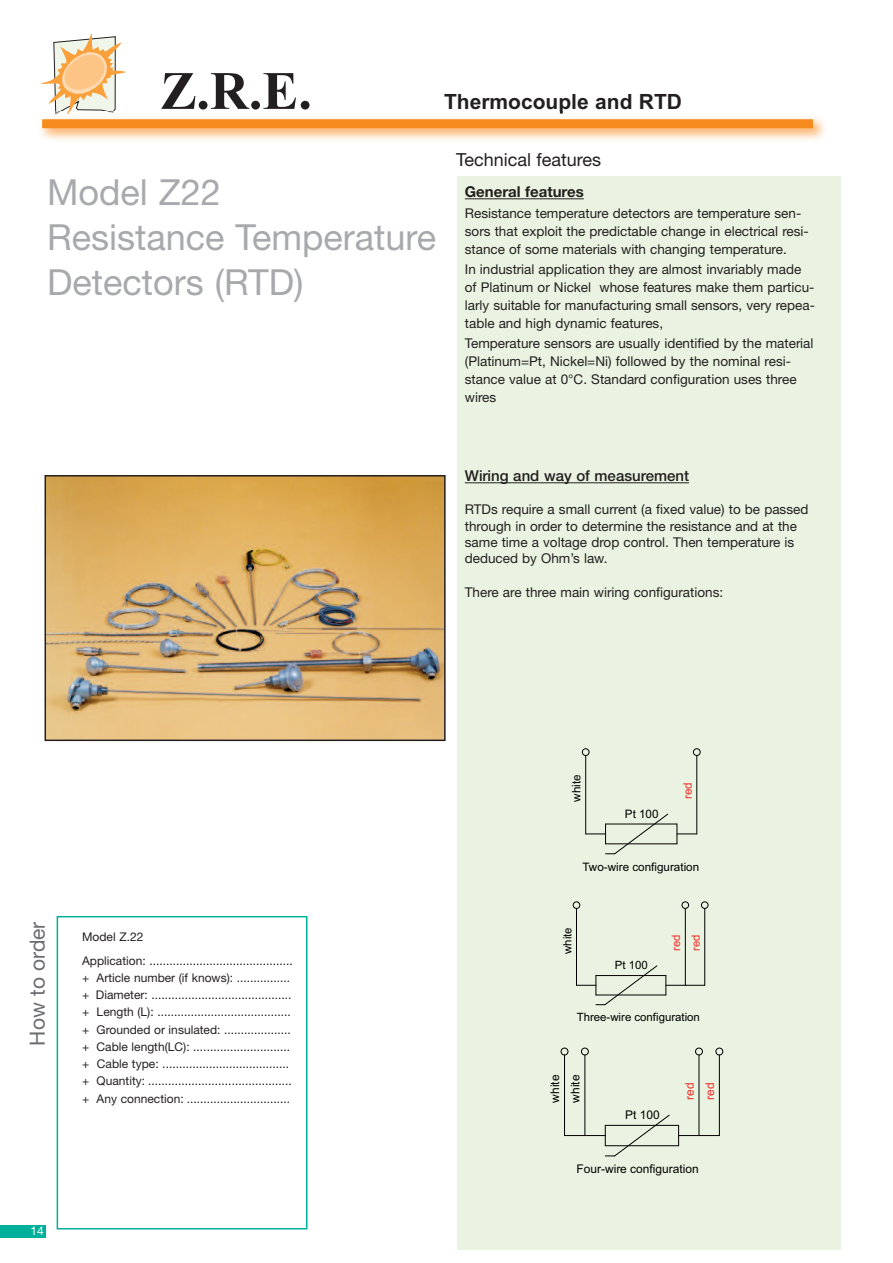
<style>
.page{position:relative;width:893px;height:1263px;background:#fff}
.page>*{position:absolute;margin:0;border:0;box-sizing:border-box;transform-origin:0 0}
.t1{font:700 54px "Times New Roman";color:#231f20}
.t2{font:36px/45px "Helvetica Neue LT Std";color:#a8a9ad}
.t3{font:700 21px "Arial";color:#231f20}
.t4{font:21px "Helvetica Neue LT Std";color:#6c6d70}
.t5{font:18px "Helvetica Neue LT Std";color:#231f20}
.t6{font:500 15px "Helvetica Neue LT Std";color:#231f20}
.t7{font:700 15px "Helvetica Neue LT Std";color:#231f20}
.t8{font:13.5px/18px "Helvetica Neue LT Std";color:#231f20}
.t9{font:12px/17.2px "Helvetica Neue LT Std";color:#231f20}
.t10{font:12px "Arial";color:#000}
.t11{font:12px/20.4px "Arial";color:#ee2f2a}
.t12{font:12px "Helvetica Neue LT Std";color:#fff}
.t13{font:11.7px "Arial";color:#000}
.t14{font:11.7px "Arial";color:#ee2f2a}
.t15{font:11.4px "Arial";color:#000}
.t16{font:11.4px/19.5px "Arial";color:#ee2f2a}
</style>
<div class="page">
<svg style="left:41px;top:34px;width:85px;height:77px"></svg>
<img style="left:40px;top:117px;width:785px;height:23px">
<img style="left:55px;top:111px;width:59px;height:4px">
<svg style="left:559px;top:111px;width:4px;height:3px"></svg>
<div style="left:42px;top:119px;width:771px;height:9px;background:#f68b1f"></div>
<div style="left:0;top:1225px;width:46px;height:13px;background:#00b09b"></div>
<img style="left:48px;top:478px;width:395px;height:260px">
<div style="left:45px;top:475px;width:401px;height:266px;border:2px solid #231f20"></div>
<div style="left:457px;top:176px;width:384px;height:1073px;background:#eaf3e1"></div>
<hr style="left:465px;top:198px;width:119px;height:1px;background:#231f20">
<hr style="left:465px;top:482px;width:224px;height:1px;background:#231f20">
<div style="left:57px;top:916px;width:250px;height:313px;border:2px solid #00b09b"></div>
<hr style="left:606px;top:843px;width:71px;height:1px;background:#000">
<hr style="left:606px;top:823px;width:71px;height:1px;background:#000">
<hr style="left:585px;top:755px;width:1px;height:79px;background:#000">
<svg style="left:586px;top:813px;width:83px;height:42px"></svg>
<div style="left:582px;top:748px;width:7px;height:8px;border:1px solid #000;border-radius:50%"></div>
<hr style="left:696px;top:755px;width:1px;height:79px;background:#000">
<svg style="left:676px;top:824px;width:21px;height:20px"></svg>
<div style="left:693px;top:748px;width:7px;height:8px;border:1px solid #000;border-radius:50%"></div>
<hr style="left:596px;top:994px;width:70px;height:1px;background:#000">
<hr style="left:596px;top:975px;width:70px;height:1px;background:#000">
<hr style="left:576px;top:908px;width:1px;height:77px;background:#000">
<svg style="left:576px;top:965px;width:82px;height:41px"></svg>
<div style="left:573px;top:901px;width:7px;height:8px;border:1px solid #000;border-radius:50%"></div>
<hr style="left:685px;top:908px;width:1px;height:77px;background:#000">
<div style="left:682px;top:901px;width:7px;height:8px;border:1px solid #000;border-radius:50%"></div>
<hr style="left:704px;top:908px;width:1px;height:77px;background:#000">
<svg style="left:665px;top:975px;width:40px;height:20px"></svg>
<div style="left:701px;top:901px;width:7px;height:8px;border:1px solid #000;border-radius:50%"></div>
<hr style="left:605px;top:1145px;width:74px;height:1px;background:#000">
<hr style="left:605px;top:1125px;width:74px;height:1px;background:#000">
<hr style="left:585px;top:1055px;width:1px;height:80px;background:#000">
<div style="left:581px;top:1048px;width:8px;height:7px;border:1px solid #000;border-radius:50%"></div>
<hr style="left:699px;top:1055px;width:1px;height:80px;background:#000">
<div style="left:695px;top:1048px;width:8px;height:7px;border:1px solid #000;border-radius:50%"></div>
<hr style="left:719px;top:1055px;width:1px;height:80px;background:#000">
<svg style="left:678px;top:1125px;width:41px;height:21px"></svg>
<div style="left:716px;top:1048px;width:7px;height:7px;border:1px solid #000;border-radius:50%"></div>
<hr style="left:564px;top:1055px;width:1px;height:80px;background:#000">
<svg style="left:564px;top:1114px;width:107px;height:43px"></svg>
<div style="left:561px;top:1048px;width:7px;height:7px;border:1px solid #000;border-radius:50%"></div>
<h1 class="t1" style="left:160px;top:59px;width:153px">Z.R.E.</h1>
<h3 class="t3" style="left:444px;top:90px;width:240px">Thermocouple and RTD</h3>
<h2 class="t2" style="left:47px;top:173px;width:391px">Model Z22<br>Resistance Temperature<br>Detectors (RTD)</h2>
<h3 class="t5" style="left:456px;top:153px;width:147px">Technical features</h3>
<p class="t7" style="left:465px;top:187px;width:121px">General features</p>
<p class="t8" style="left:465px;top:205px;width:345px">Resistance temperature detectors are temperature sen&shy;sors that exploit the predictable change in electrical resi&shy;stance of some materials with changing temperature.</p>
<p class="t8" style="left:465px;top:261px;width:352px">In industrial application they are almost invariably made of Platinum or Nickel whose features make them particu&shy;larly suitable for manufacturing small sensors, very repea&shy;table and high dynamic features,</p>
<p class="t8" style="left:465px;top:335px;width:350px">Temperature sensors are usually identified by the material (Platinum=Pt, Nickel=Ni) followed by the nominal resi&shy;stance value at 0°C. Standard configuration uses three wires</p>
<p class="t6" style="left:465px;top:471px;width:226px">Wiring and way of measurement</p>
<p class="t8" style="left:465px;top:503px;width:345px;line-height:16.2px">RTDs require a small current (a fixed value) to be passed through in order to determine the resistance and at the same time a voltage drop control. Then temperature is deduced by Ohm’s law.</p>
<p class="t8" style="left:465px;top:584px;width:260px">There are three main wiring configurations:</p>
<h3 class="t4" style="left:30px;top:1046px;width:126px;rotate:-90deg">How to order</h3>
<p class="t9" style="left:82px;top:927px;width:212px;line-height:23.2px">Model Z.22<br>Application: ...........................................</p>
<p class="t9" style="left:82px;top:970px;width:211px">+ Article number (if knows): ................ + Diameter: .......................................... + Length (L): ........................................ + Grounded or insulated: .................... + Cable length(LC): ............................. + Cable type: ...................................... + Quantity: ........................................... + Any connection: ...............................</p>
<p class="t12" style="left:31px;top:1227px;width:15px">14</p>
<p class="t13" style="left:569px;top:802px;width:29px;rotate:-90deg">white</p>
<p class="t13" style="left:625px;top:806px;width:35px">Pt 100</p>
<p class="t14" style="left:680px;top:799px;width:18px;rotate:-90deg">red</p>
<p class="t13" style="left:582px;top:859px;width:118px">Two-wire configuration</p>
<p class="t15" style="left:560px;top:954px;width:28px;rotate:-90deg">white</p>
<p class="t15" style="left:615px;top:958px;width:35px">Pt 100</p>
<p class="t16" style="left:667px;top:951px;width:18px;rotate:-90deg">red red</p>
<p class="t15" style="left:577px;top:1010px;width:125px">Three-wire configuration</p>
<p class="t10" style="left:547px;top:1103px;width:29px;rotate:-90deg">white</p>
<p class="t10" style="left:568px;top:1103px;width:29px;rotate:-90deg">white</p>
<p class="t10" style="left:625px;top:1107px;width:36px">Pt 100</p>
<p class="t11" style="left:679px;top:1100px;width:19px;rotate:-90deg">red red</p>
<p class="t10" style="left:576px;top:1161px;width:124px">Four-wire configuration</p>
</div>
